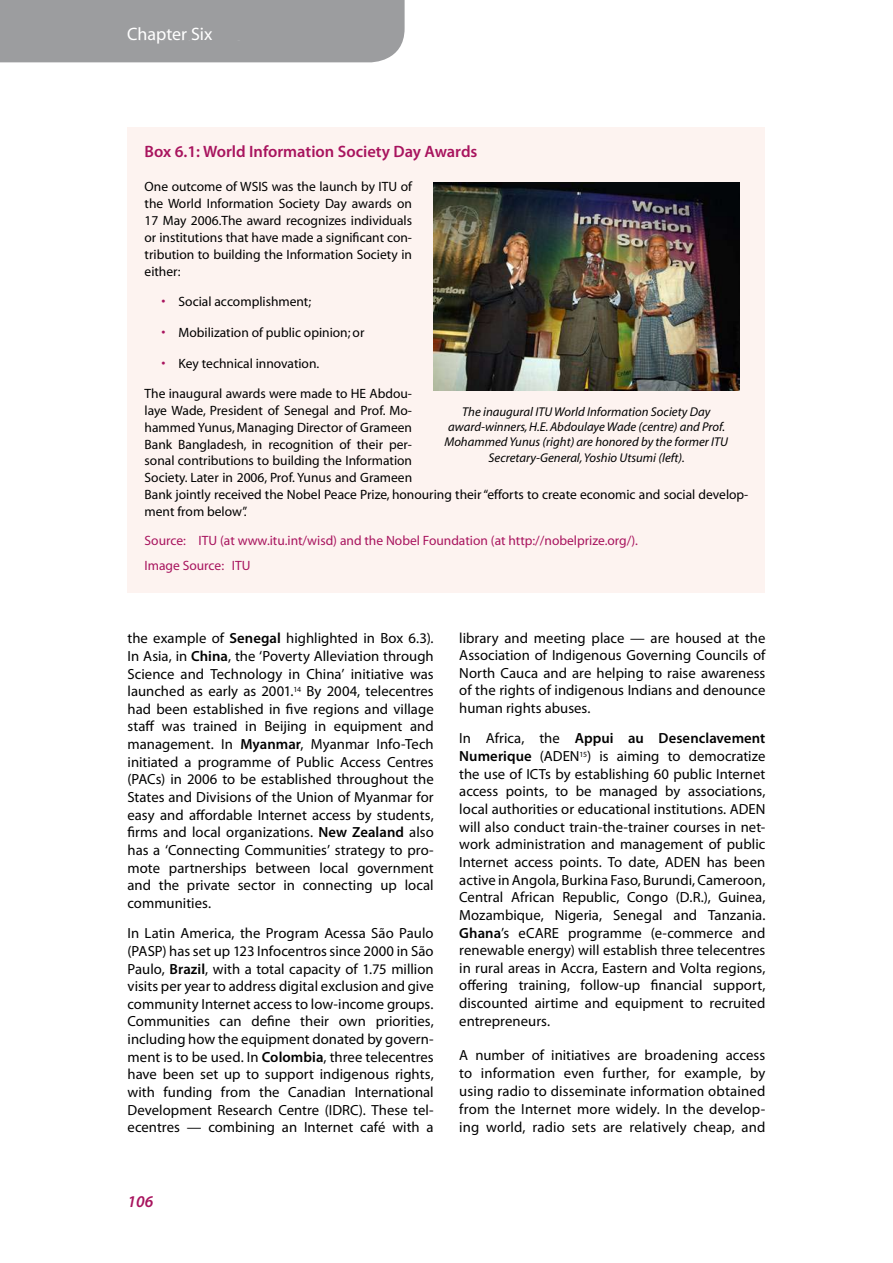
<style>
.page{position:relative;width:893px;height:1263px;background:#fff}
.page>*{position:absolute;margin:0;border:0;box-sizing:border-box;transform-origin:0 0}
.t1{font:18px "Myriad";color:#fff}
.t2{font:600 16.5px "Myriad Pro";color:#a8145e}
.t3{font:italic 600 16.5px "Myriad Pro";color:#a8145e}
.t4{font:14.7px/17.7px "Myriad Pro";letter-spacing:.005em;color:#000;text-align:justify}
.t5{font:13.5px/17px "Myriad";color:#000;text-align:justify}
.t6{font:13.5px/24.8px "Myriad";color:#a8145e}
.t7{font:italic 12.75px/15.3px "Myriad";color:#000;text-align:center}
.s1{font-size:14.25px;color:#a8145e}
.s2{font-weight:600}
</style>
<div class="page">
<div style="left:0;top:0;width:405px;height:62px;background:#9c9d9f"></div>
<div style="left:128px;top:128px;width:637px;height:465px;background:#fdf3f0"></div>
<img style="left:433px;top:183px;width:306px;height:207px">
<p class="t1" style="left:127px;top:25px;width:87px">Chapter Six</p>
<p class="t1" style="left:127px;top:25px;width:125px">Statis ical Annex</p>
<p class="t2" style="left:145px;top:141px;width:334px">Box 6.1: World Information Society Day Awards</p>
<p class="t5" style="left:145px;top:179px;width:269px">One outcome of WSIS was the launch by ITU of the World Information Society Day awards on 17 May 2006.The award recognizes individuals or institutions that have made a significant con&shy;tribution to building the Information Society in either:</p>
<p class="t5" style="left:162px;top:294px;width:151px"><span class="s1">•</span> Social accomplishment;</p>
<p class="t5" style="left:162px;top:325px;width:204px"><span class="s1">•</span> Mobilization of public opinion; or</p>
<p class="t5" style="left:162px;top:356px;width:159px"><span class="s1">•</span> Key technical innovation.</p>
<p class="t5" style="left:145px;top:385px;width:605px;text-align:left">The inaugural awards were made to HE Abdou-<br>laye Wade, President of Senegal and Prof. Mo-<br>hammed Yunus, Managing Director of Grameen<br>Bank Bangladesh, in recognition of their per-<br>sonal contributions to building the Information<br>Society. Later in 2006, Prof. Yunus and Grameen<br>Bank jointly received the Nobel Peace Prize, honouring their “efforts to create economic and social develop&shy;ment from below”.</p>
<p class="t6" style="left:145px;top:528px;width:495px">Source: ITU (at www.itu.int/wisd) and the Nobel Foundation (at http://nobelprize.org/).<br>Image Source: ITU</p>
<p class="t7" style="left:444px;top:404px;width:285px">The inaugural ITU World Information Society Day award-winners, H.E. Abdoulaye Wade (centre) and Prof.<br>Mohammed Yunus (right) are honored by the former ITU Secretary-General, Yoshio Utsumi (left).</p>
<p class="t4" style="left:128px;top:629px;width:308px">the example of <span class="s2">Senegal</span> highlighted in Box 6.3).<br>In Asia, in <span class="s2">China</span>, the ‘Poverty Alleviation through Science and Technology in China’ initiative was launched as early as 2001.<sup>14</sup> By 2004, telecentres had been established in five regions and village staff was trained in Beijing in equipment and management. In <span class="s2">Myanmar</span>, Myanmar Info-Tech initiated a programme of Public Access Centres (PACs) in 2006 to be established throughout the States and Divisions of the Union of Myanmar for easy and affordable Internet access by students, firms and local organizations. <span class="s2">New Zealand</span> also has a ‘Connecting Communities’ strategy to pro&shy;mote partnerships between local government and the private sector in connecting up local communities.</p>
<p class="t4" style="left:128px;top:924px;width:308px">In Latin America, the Program Acessa São Paulo (PASP) has set up 123 Infocentros since 2000 in São Paulo, <span class="s2">Brazil</span>, with a total capacity of 1.75 million visits per year to address digital exclusion and give community Internet access to low-income groups.<br>Communities can define their own priorities, including how the equipment donated by govern&shy;ment is to be used. In <span class="s2">Colombia</span>, three telecentres have been set up to support indigenous rights, with funding from the Canadian International Development Research Centre (IDRC). These tel&shy;ecentres — combining an Internet café with a</p>
<p class="t3" style="left:128px;top:1191px;width:27px">106</p>
<p class="t4" style="left:459px;top:628px;width:308px">library and meeting place — are housed at the Association of Indigenous Governing Councils of North Cauca and are helping to raise awareness of the rights of indigenous Indians and denounce human rights abuses.</p>
<p class="t4" style="left:459px;top:729px;width:308px">In Africa, the <span class="s2">Appui au Desenclavement Numerique</span> (ADEN<sup>15</sup>) is aiming to democratize the use of ICTs by establishing 60 public Internet access points, to be managed by associations, local authorities or educational institutions. ADEN will also conduct train-the-trainer courses in net&shy;work administration and management of public Internet access points. To date, ADEN has been active in Angola, Burkina Faso, Burundi, Cameroon, Central African Republic, Congo (D.R.), Guinea, Mozambique, Nigeria, Senegal and Tanzania.<br><span class="s2">Ghana</span>’s eCARE programme (e-commerce and renewable energy) will establish three telecentres in rural areas in Accra, Eastern and Volta regions, offering training, follow-up financial support, discounted airtime and equipment to recruited entrepreneurs.</p>
<p class="t4" style="left:459px;top:1046px;width:308px">A number of initiatives are broadening access to information even further, for example, by using radio to disseminate information obtained from the Internet more widely. In the develop&shy;ing world, radio sets are relatively cheap, and</p>
</div>
